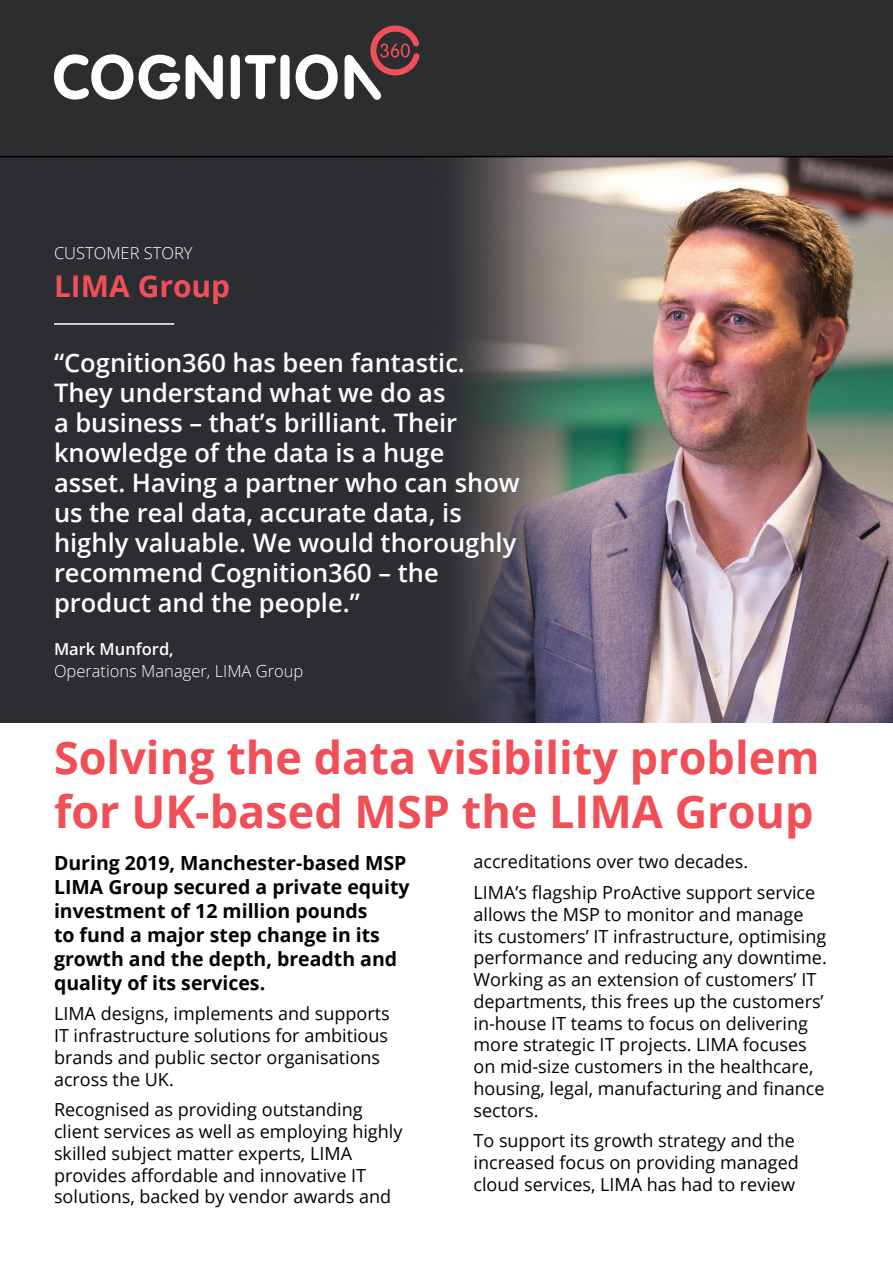
<style>
.page{position:relative;width:893px;height:1263px;background:#fff}
.page>*{position:absolute;margin:0;border:0;box-sizing:border-box;transform-origin:0 0}
.t1{font:700 45px/54px "Open Sans";color:#f04f58}
.t2{font:700 30px "Open Sans";color:#f04f58}
.t3{font:600 25.5px/30px "Open Sans";color:#fff}
.t4{font:700 19.5px/24px "Open Sans";color:#000}
.t5{font:18px/21.8px "Open Sans";color:#000}
.t6{font:300 16.5px "Open Sans";color:#fff}
.t7{font:600 16.5px "Open Sans";color:#fff}
</style>
<div class="page">
<img style="left:0;top:157px;width:893px;height:565px">
<hr style="left:54px;top:323px;width:120px;height:2px;background:#fff">
<div style="left:0;top:0;width:893px;height:157px;background:#2c2d2f"></div>
<svg style="left:54px;top:54px;width:79px;height:46px"></svg>
<svg style="left:186px;top:55px;width:37px;height:44px"></svg>
<div style="left:231px;top:55px;width:9px;height:44px;background:#fff;border-radius:5px"></div>
<svg style="left:245px;top:55px;width:31px;height:44px"></svg>
<div style="left:280px;top:55px;width:10px;height:44px;background:#fff;border-radius:5px"></div>
<svg style="left:296px;top:54px;width:42px;height:46px"></svg>
<svg style="left:345px;top:26px;width:75px;height:74px;background:#684d51"></svg>
<div style="left:160px;top:73px;width:20px;height:9px;background:#fff;border-radius:5px"></div>
<svg style="left:139px;top:55px;width:39px;height:45px"></svg>
<p class="t6" style="left:54px;top:242px;width:140px">CUSTOMER STORY</p>
<h2 class="t2" style="left:54px;top:265px;width:178px">LIMA Group</h2>
<p class="t3" style="left:54px;top:348px;width:467px">“Cognition360 has been fantastic.<br>They understand what we do as<br>a business – that’s brilliant. Their knowledge of the data is a huge asset. Having a partner who can show us the real data, accurate data, is highly valuable. We would thoroughly recommend Cognition360 – the product and the people.”</p>
<p class="t7" style="left:54px;top:637px;width:121px">Mark Munford,</p>
<p class="t6" style="left:54px;top:660px;width:251px">Operations Manager, LIMA Group</p>
<h1 class="t1" style="left:54px;top:730px;width:767px">Solving the data visibility problem for UK-based MSP the LIMA Group</h1>
<p class="t4" style="left:54px;top:850px;width:357px">During 2019, Manchester-based MSP<br>LIMA Group secured a private equity investment of 12 million pounds<br>to fund a major step change in its growth and the depth, breadth and quality of its services.</p>
<p class="t5" style="left:54px;top:1002px;width:337px">LIMA designs, implements and supports IT infrastructure solutions for ambitious brands and public sector organisations across the UK.</p>
<p class="t5" style="left:54px;top:1098px;width:350px">Recognised as providing outstanding client services as well as employing highly skilled subject matter experts, LIMA provides affordable and innovative IT solutions, backed by vendor awards and</p>
<p class="t5" style="left:473px;top:846px;width:343px;line-height:30.8px">accreditations over two decades.<br>LIMA’s flagship ProActive support service</p>
<p class="t5" style="left:473px;top:903px;width:355px">allows the MSP to monitor and manage its customers’ IT infrastructure, optimising performance and reducing any downtime.<br>Working as an extension of customers’ IT departments, this frees up the customers’ in-house IT teams to focus on delivering more strategic IT projects. LIMA focuses on mid-size customers in the healthcare, housing, legal, manufacturing and finance sectors.</p>
<p class="t5" style="left:473px;top:1129px;width:327px">To support its growth strategy and the increased focus on providing managed cloud services, LIMA has had to review</p>
</div>
